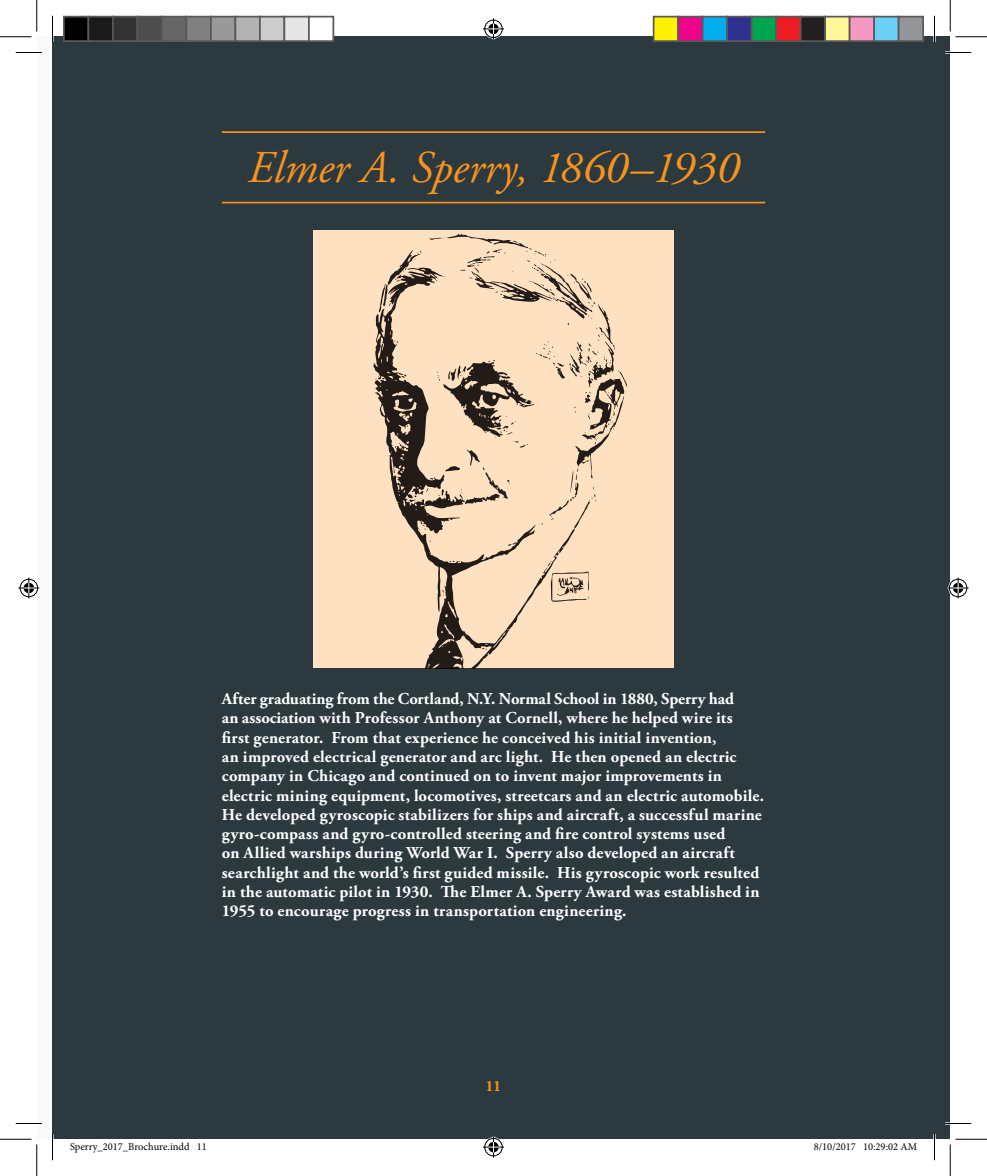
<style>
.page{position:relative;width:987px;height:1176px;background:#fff}
.page>*{position:absolute;margin:0;border:0;box-sizing:border-box;transform-origin:0 0}
.t1{font:italic 45.5px "Adobe Garamond Pro";color:#f7931d}
.t2{font:700 16.62px/19.2px "Adobe Garamond Pro";letter-spacing:.01em;color:#fff}
.t3{font:700 15.75px "Adobe Garamond Pro";color:#f7931d}
.t4{font:10.5px "Minion Pro";color:#000}
</style>
<div class="page">
<div style="left:37px;top:37px;width:15px;height:1102px;background:#f8f9f9"></div>
<div style="left:52px;top:37px;width:898px;height:1102px;background:#2c393e"></div>
<hr style="left:222px;top:131px;width:543px;height:2px;background:#f7931d">
<hr style="left:222px;top:202px;width:543px;height:1px;background:#f7931d">
<svg style="left:313px;top:230px;width:361px;height:438px;fill:#fee1c1"></svg>
<hr style="left:16px;top:51px;width:26px;height:3px;background:#fff">
<hr style="left:945px;top:51px;width:26px;height:3px;background:#fff">
<hr style="left:16px;top:1122px;width:26px;height:3px;background:#fff">
<hr style="left:945px;top:1122px;width:26px;height:3px;background:#fff">
<hr style="left:51px;top:16px;width:3px;height:26px;background:#fff">
<hr style="left:51px;top:1134px;width:3px;height:26px;background:#fff">
<hr style="left:933px;top:16px;width:3px;height:26px;background:#fff">
<hr style="left:933px;top:1134px;width:3px;height:26px;background:#fff">
<svg style="left:16px;top:52px;width:26px;height:1px"></svg>
<svg style="left:945px;top:52px;width:26px;height:1px"></svg>
<svg style="left:16px;top:1123px;width:26px;height:1px"></svg>
<svg style="left:945px;top:1123px;width:26px;height:1px"></svg>
<svg style="left:52px;top:16px;width:1px;height:26px"></svg>
<svg style="left:52px;top:1134px;width:1px;height:26px"></svg>
<svg style="left:934px;top:16px;width:1px;height:26px"></svg>
<svg style="left:934px;top:1134px;width:1px;height:26px"></svg>
<hr style="left:0;top:36px;width:32px;height:1px;background:#000">
<hr style="left:956px;top:36px;width:31px;height:1px;background:#000">
<hr style="left:0;top:1139px;width:32px;height:1px;background:#000">
<hr style="left:956px;top:1139px;width:31px;height:1px;background:#000">
<hr style="left:36px;top:0;width:1px;height:32px;background:#000">
<hr style="left:36px;top:1144px;width:1px;height:32px;background:#000">
<hr style="left:950px;top:0;width:1px;height:32px;background:#000">
<hr style="left:950px;top:1144px;width:1px;height:32px;background:#000">
<svg style="left:483px;top:18px;width:21px;height:21px"></svg>
<svg style="left:483px;top:1137px;width:21px;height:21px"></svg>
<svg style="left:18px;top:578px;width:21px;height:20px"></svg>
<svg style="left:948px;top:578px;width:21px;height:20px"></svg>
<div style="left:64px;top:17px;width:24px;height:24px;background:#000"></div>
<div style="left:63px;top:16px;width:26px;height:26px;border:2px solid #595959"></div>
<div style="left:88px;top:17px;width:25px;height:24px;background:#1a1a1a"></div>
<div style="left:88px;top:16px;width:26px;height:26px;border:2px solid #595959"></div>
<div style="left:113px;top:17px;width:24px;height:24px;background:#333"></div>
<div style="left:112px;top:16px;width:26px;height:26px;border:2px solid #595959"></div>
<div style="left:137px;top:17px;width:25px;height:24px;background:#4d4d4d"></div>
<div style="left:136px;top:16px;width:27px;height:26px;border:2px solid #595959"></div>
<div style="left:162px;top:17px;width:24px;height:24px;background:#666"></div>
<div style="left:161px;top:16px;width:26px;height:26px;border:2px solid #595959"></div>
<div style="left:186px;top:17px;width:25px;height:24px;background:#808080"></div>
<div style="left:186px;top:16px;width:26px;height:26px;border:2px solid #595959"></div>
<div style="left:211px;top:17px;width:24px;height:24px;background:#999"></div>
<div style="left:210px;top:16px;width:26px;height:26px;border:2px solid #595959"></div>
<div style="left:235px;top:17px;width:25px;height:24px;background:#b3b3b3"></div>
<div style="left:234px;top:16px;width:27px;height:26px;border:2px solid #595959"></div>
<div style="left:260px;top:17px;width:24px;height:24px;background:#ccc"></div>
<div style="left:259px;top:16px;width:26px;height:26px;border:2px solid #595959"></div>
<div style="left:284px;top:17px;width:25px;height:24px;background:#e6e6e6"></div>
<div style="left:284px;top:16px;width:26px;height:26px;border:2px solid #595959"></div>
<div style="left:309px;top:17px;width:24px;height:24px;background:#fff"></div>
<div style="left:308px;top:16px;width:26px;height:26px;border:2px solid #595959"></div>
<div style="left:654px;top:17px;width:24px;height:24px;background:#fff101"></div>
<div style="left:653px;top:16px;width:26px;height:26px;border:2px solid #595959"></div>
<div style="left:678px;top:17px;width:25px;height:24px;background:#ed028c"></div>
<div style="left:677px;top:16px;width:27px;height:26px;border:2px solid #595959"></div>
<div style="left:703px;top:17px;width:24px;height:24px;background:#00aeef"></div>
<div style="left:702px;top:16px;width:26px;height:26px;border:2px solid #595959"></div>
<div style="left:727px;top:17px;width:25px;height:24px;background:#2e3092"></div>
<div style="left:726px;top:16px;width:26px;height:26px;border:2px solid #595959"></div>
<div style="left:752px;top:17px;width:24px;height:24px;background:#00a54f"></div>
<div style="left:751px;top:16px;width:26px;height:26px;border:2px solid #595959"></div>
<div style="left:776px;top:17px;width:25px;height:24px;background:#ee1d23"></div>
<div style="left:775px;top:16px;width:27px;height:26px;border:2px solid #595959"></div>
<div style="left:801px;top:17px;width:24px;height:24px;background:#231f20"></div>
<div style="left:800px;top:16px;width:26px;height:26px;border:2px solid #595959"></div>
<div style="left:825px;top:17px;width:25px;height:24px;background:#fff79a"></div>
<div style="left:824px;top:16px;width:26px;height:26px;border:2px solid #595959"></div>
<div style="left:850px;top:17px;width:24px;height:24px;background:#f499c2"></div>
<div style="left:849px;top:16px;width:26px;height:26px;border:2px solid #595959"></div>
<div style="left:874px;top:17px;width:25px;height:24px;background:#6bcff6"></div>
<div style="left:873px;top:16px;width:27px;height:26px;border:2px solid #595959"></div>
<div style="left:899px;top:17px;width:24px;height:24px;background:#939598"></div>
<div style="left:898px;top:16px;width:26px;height:26px;border:2px solid #595959"></div>
<h1 class="t1" style="left:248px;top:140px;width:493px">Elmer A. Sperry, 1860–1930</h1>
<p class="t2" style="left:222px;top:690px;width:544px">After graduating from the Cortland, N.Y. Normal School in 1880, Sperry had<br>an association with Professor Anthony at Cornell, where he helped wire its first generator. From that experience he conceived his initial invention,<br>an improved electrical generator and arc light. He then opened an electric company in Chicago and continued on to invent major improvements in electric mining equipment, locomotives, streetcars and an electric automobile.<br>He developed gyroscopic stabilizers for ships and aircraft, a successful marine gyro-compass and gyro-controlled steering and fire control systems used<br>on Allied warships during World War I. Sperry also developed an aircraft searchlight and the world’s first guided missile. His gyroscopic work resulted in the automatic pilot in 1930. The Elmer A. Sperry Award was established in 1955 to encourage progress in transportation engineering.</p>
<p class="t3" style="left:486px;top:1077px;width:17px">11</p>
<p class="t4" style="left:70px;top:1139px;width:138px">Sperry_2017_Brochure.indd 11</p>
<p class="t4" style="left:814px;top:1139px;width:105px">8/10/2017 10:29:02 AM</p>
</div>
